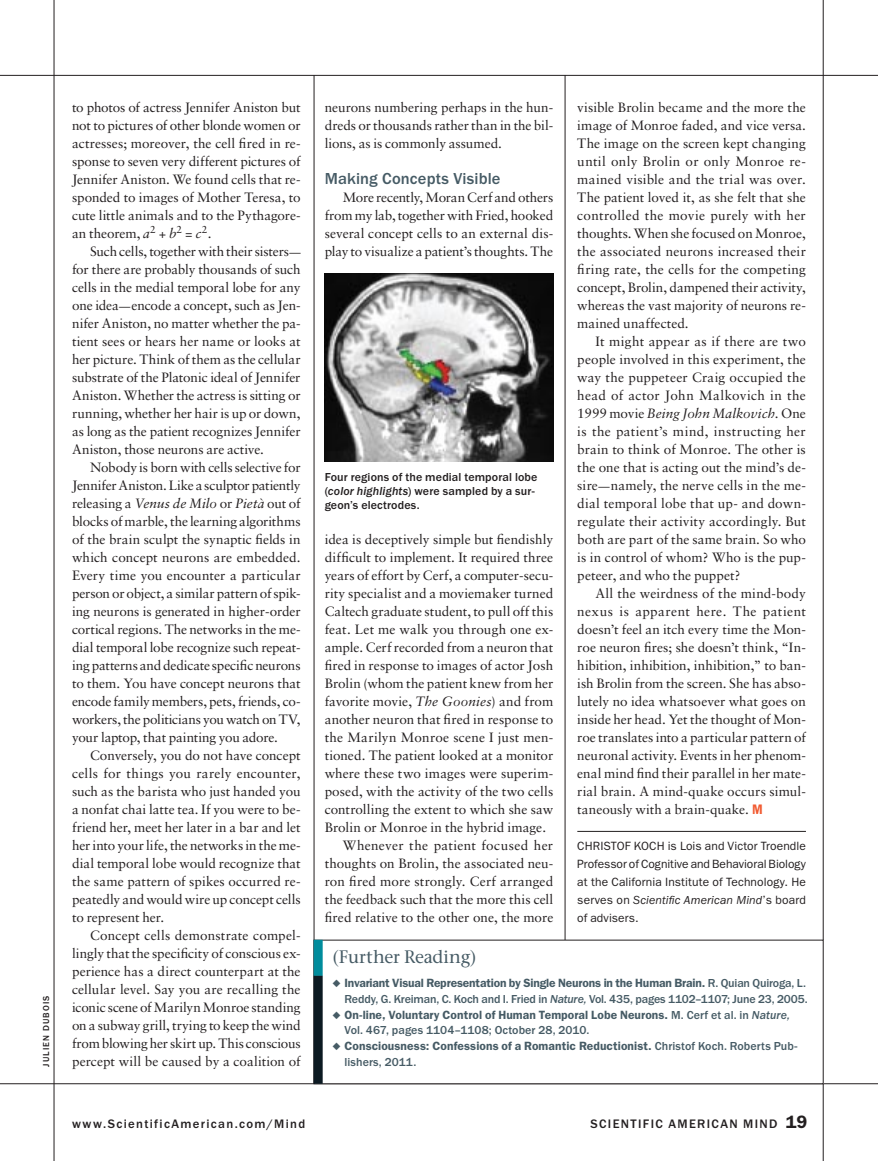
<style>
.page{position:relative;width:878px;height:1161px;background:#fff}
.page>*{position:absolute;margin:0;border:0;box-sizing:border-box;transform-origin:0 0}
.t1{font:500 18px "Stone Serif Std";letter-spacing:-.01em;color:#465b65}
.t2{font:500 16.5px "ITC Franklin Gothic Std";color:#465b65}
.t3{font:13.5px/18px "Sabon LT Std";color:#231f20;text-align:justify}
.t4{font:13.5px "Sabon LT Std";letter-spacing:.02em;color:#231f20}
.t5{font:13.5px "Sabon LT Std";letter-spacing:.025em;color:#231f20}
.t6{font:500 12.75px "ITC Franklin Gothic Std";letter-spacing:.11em;color:#231f20}
.t7{font:600 12px/15.5px "ITC Franklin Gothic Std";letter-spacing:.01em;color:#465b65}
.t8{font:12px/18px "ITC Franklin Gothic Std";letter-spacing:.005em;color:#231f20;text-align:justify}
.t9{font:500 12px/15.5px "ITC Franklin Gothic Std";letter-spacing:-.015em;color:#465b65;text-align:right}
.t10{font:500 12px/14.2px "ITC Franklin Gothic Std";letter-spacing:.015em;color:#231f20}
.t11{font:500 9px "ITC Franklin Gothic Std";letter-spacing:.12em;color:#231f20}
.s1{font-style:italic}
.s2{font-size:11.25px}
.s3{font-family:"ITC Franklin Gothic Std Med It";font-weight:400}
.s4{font-family:"ITC Franklin Gothic Std Dm Cd";font-size:14.25px;color:#f15a31}
.s5{font-weight:600}
.s6{font-weight:500}
.s7{font-weight:600;font-size:18px}
</style>
<div class="page">
<hr style="left:577px;top:831px;width:228px;height:1px;background:#231f20">
<hr style="left:564px;top:75px;width:1px;height:1009px;background:#231f20">
<hr style="left:822px;top:0;width:1px;height:1161px;background:#231f20">
<hr style="left:314px;top:75px;width:1px;height:1009px;background:#231f20">
<hr style="left:54px;top:0;width:1px;height:1161px;background:#231f20">
<hr style="left:0;top:75px;width:878px;height:1px;background:#231f20">
<img style="left:324px;top:274px;width:229px;height:188px">
<hr style="left:0;top:1083px;width:878px;height:1px;background:#231f20">
<div style="left:314px;top:940px;width:509px;height:144px;background:#fff"></div>
<div style="left:314px;top:940px;width:509px;height:144px;border:1px solid #231f20"></div>
<div style="left:314px;top:940px;width:8px;height:36px;background:#008c9c"></div>
<div style="left:314px;top:976px;width:8px;height:108px;background:#0c1a22"></div>
<p class="t11" style="left:41px;top:1066px;width:72px;rotate:-90deg">julien dubois</p>
<p class="t3" style="left:72px;top:98px;width:230px">to photos of actress Jennifer Aniston but not to pictures of other blonde women or actresses; moreover, the cell fired in re&shy;sponse to seven very different pictures of Jennifer Aniston. We found cells that re&shy;sponded to images of Mother Teresa, to cute little animals and to the Pythagore&shy;an theorem, <span class="s1">a</span><sup>2</sup> + <span class="s1">b</span><sup>2</sup> = <span class="s1">c</span><sup>2</sup>.</p>
<p class="t3" style="left:72px;top:242px;width:230px;text-indent:18px">Such cells, together with their sisters<span class="s2">— </span>for there are probably thousands of such cells in the medial temporal lobe for any one idea<span class="s2">—</span>encode a concept, such as Jen&shy;nifer Aniston, no matter whether the pa&shy;tient sees or hears her name or looks at her picture. Think of them as the cellular substrate of the Platonic ideal of Jennifer Aniston. Whether the actress is sitting or running, whether her hair is up or down, as long as the patient recognizes Jennifer Aniston, those neurons are active.</p>
<p class="t3" style="left:72px;top:458px;width:230px;text-indent:18px">Nobody is born with cells selective for Jennifer Aniston. Like a sculptor patiently releasing a <span class="s1">Venus de Milo</span> or <span class="s1">Pietà</span> out of blocks of marble, the learning algorithms of the brain sculpt the synaptic fields in which concept neurons are embedded.<br>Every time you encounter a particular person or object, a similar pattern of spik&shy;ing neurons is generated in higher-order cortical regions. The networks in the me&shy;dial temporal lobe recognize such repeat&shy;ing patterns and dedicate specific neurons to them. You have concept neurons that encode family members, pets, friends, co&shy;workers, the politicians you watch on TV, your laptop, that painting you adore.</p>
<p class="t3" style="left:72px;top:746px;width:230px;text-indent:18px">Conversely, you do not have concept cells for things you rarely encounter, such as the barista who just handed you a nonfat chai latte tea. If you were to be&shy;friend her, meet her later in a bar and let her into your life, the networks in the me&shy;dial temporal lobe would recognize that the same pattern of spikes occurred re&shy;peatedly and would wire up concept cells to represent her.</p>
<p class="t3" style="left:72px;top:926px;width:230px;text-indent:18px">Concept cells demonstrate compel&shy;lingly that the specificity of conscious ex&shy;perience has a direct counterpart at the cellular level. Say you are recalling the iconic scene of Marilyn Monroe standing on a subway grill, trying to keep the wind from blowing her skirt up. This conscious percept will be caused by a coalition of</p>
<p class="t3" style="left:324px;top:98px;width:230px">neurons numbering perhaps in the hun&shy;dreds or thousands rather than in the bil&shy;lions, as is commonly assumed.</p>
<p class="t2" style="left:324px;top:169px;width:177px">Making Concepts Visible</p>
<p class="t3" style="left:325px;top:188px;width:230px;text-indent:18px">More recently, Moran Cerf and others from my lab, together with Fried, hooked several concept cells to an external dis&shy;play to visualize a patient’s thoughts. The</p>
<p class="t10" style="left:324px;top:470px;width:214px">Four regions of the medial temporal lobe (<span class="s3">color highlights</span>) were sampled by a sur&shy;geon’s electrodes.</p>
<p class="t3" style="left:325px;top:530px;width:230px">idea is deceptively simple but fiendishly</p>
<p class="t3" style="left:325px;top:548px;width:230px">difficult to implement. It required three</p>
<p class="t3" style="left:325px;top:566px;width:230px">years of effort by Cerf, a computer-secu-</p>
<p class="t3" style="left:325px;top:584px;width:230px">rity specialist and a moviemaker turned</p>
<p class="t3" style="left:325px;top:602px;width:230px">Caltech graduate student, to pull off this</p>
<p class="t3" style="left:325px;top:620px;width:230px">feat. Let me walk you through one ex-</p>
<p class="t3" style="left:325px;top:638px;width:230px">ample. Cerf recorded from a neuron that</p>
<p class="t3" style="left:325px;top:656px;width:230px">fired in response to images of actor Josh</p>
<p class="t3" style="left:325px;top:674px;width:230px">Brolin (whom the patient knew from her</p>
<p class="t3" style="left:325px;top:692px;width:230px">favorite movie, <span class="s1">The Goonies</span>) and from</p>
<p class="t3" style="left:325px;top:710px;width:230px">another neuron that fired in response to</p>
<p class="t4" style="left:325px;top:729px;width:230px">the Marilyn Monroe scene I just men-</p>
<p class="t3" style="left:325px;top:746px;width:230px">tioned. The patient looked at a monitor</p>
<p class="t3" style="left:325px;top:764px;width:230px">where these two images were superim-</p>
<p class="t3" style="left:325px;top:782px;width:230px">posed, with the activity of the two cells</p>
<p class="t3" style="left:325px;top:800px;width:230px">controlling the extent to which she saw</p>
<p class="t3" style="left:325px;top:818px;width:223px">Brolin or Monroe in the hybrid image.</p>
<p class="t5" style="left:342px;top:837px;width:212px">Whenever the patient focused her</p>
<p class="t3" style="left:325px;top:854px;width:230px">thoughts on Brolin, the associated neu-</p>
<p class="t3" style="left:325px;top:872px;width:230px">ron fired more strongly. Cerf arranged</p>
<p class="t3" style="left:325px;top:890px;width:230px">the feedback such that the more this cell</p>
<p class="t3" style="left:325px;top:908px;width:230px">fired relative to the other one, the more</p>
<p class="t3" style="left:577px;top:98px;width:230px">visible Brolin became and the more the image of Monroe faded, and vice versa.<br>The image on the screen kept changing until only Brolin or only Monroe re&shy;mained visible and the trial was over.<br>The patient loved it, as she felt that she controlled the movie purely with her thoughts. When she focused on Monroe, the associated neurons increased their firing rate, the cells for the competing concept, Brolin, dampened their activity, whereas the vast majority of neurons re&shy;mained unaffected.</p>
<p class="t3" style="left:577px;top:332px;width:230px;text-indent:18px">It might appear as if there are two people involved in this experiment, the way the puppeteer Craig occupied the head of actor John Malkovich in the 1999 movie <span class="s1">Being John Malkovich.</span> One is the patient’s mind, instructing her brain to think of Monroe. The other is the one that is acting out the mind’s de&shy;sire<span class="s2">—</span>namely, the nerve cells in the me&shy;dial temporal lobe that up- and down&shy;regulate their activity accordingly. But both are part of the same brain. So who is in control of whom? Who is the pup&shy;peteer, and who the puppet?</p>
<p class="t3" style="left:577px;top:584px;width:230px;text-indent:18px">All the weirdness of the mind-body nexus is apparent here. The patient doesn’t feel an itch every time the Mon&shy;roe neuron fires; she doesn’t think, “In&shy;hibition, inhibition, inhibition,” to ban&shy;ish Brolin from the screen. She has abso&shy;lutely no idea whatsoever what goes on inside her head. Yet the thought of Mon&shy;roe translates into a particular pattern of neuronal activity. Events in her phenom&shy;enal mind find their parallel in her mate&shy;rial brain. A mind-quake occurs simul&shy;taneously with a brain-quake. <span class="s4">M</span></p>
<p class="t8" style="left:577px;top:837px;width:8px">CHRISTOF</p>
<p class="t8" style="left:633px;top:837px;width:16px">KOCH</p>
<p class="t8" style="left:577px;top:837px;width:230px;text-indent:90px">is Lois and Victor Troendle Professor of Cognitive and Behavioral Biology at the California I nstitute of Technology. H e serves on <span class="s1">Scientific American Mind</span>’s board of advisers.</p>
<h1 class="t1" style="left:332px;top:946px;width:146px">(Further Reading)</h1>
<p class="t9" style="left:332px;top:976px;width:477px">◆ <span class="s5">Invariant Visual Representation by Single Neurons in the Human Brain.</span> R. Quian Quiroga, L.<br>Reddy, G. Kreiman, C. Koch and I. Fried in <span class="s3">Nature,</span> Vol. 435, pages 1102–1107; June 23, 2005.</p>
<p class="t7" style="left:344px;top:1007px;width:447px;text-indent:-12px">◆ On-line, Voluntary Control of Human Temporal Lobe Neurons. <span class="s6">M. Cerf et al. in</span> <span class="s3">Nature,<br></span><span class="s6">Vol. 467, pages 1104–1108; October 28, 2010.</span></p>
<p class="t7" style="left:344px;top:1039px;width:454px;text-indent:-12px">◆ Consciousness: Confessions of a Romantic Reductionist. <span class="s6">Christof Koch. Roberts Pub&shy;lishers, 2011.</span></p>
<p class="t6" style="left:72px;top:1117px;width:235px">www.ScientificAmerican.com/Mind</p>
<p class="t6" style="left:590px;top:1117px;width:218px">scientific american mind <span class="s7">19</span></p>
</div>
